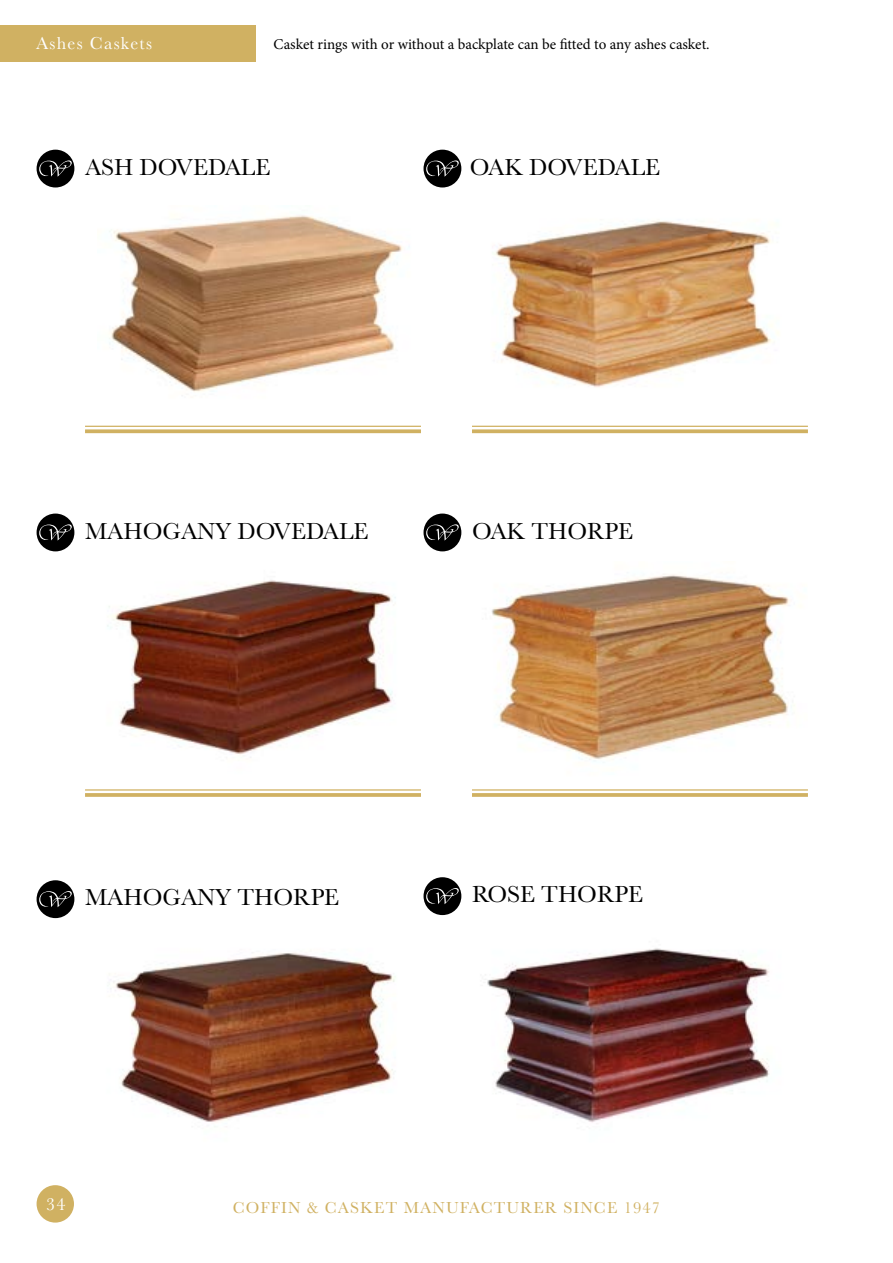
<style>
.page{position:relative;width:893px;height:1263px;background:#fff}
.page>*{position:absolute;margin:0;border:0;box-sizing:border-box;transform-origin:0 0}
.t1{font:24px "Baskerville";color:#000}
.t2{font:18px "Baskerville";letter-spacing:.07em;color:#fff}
.t3{font:16.5px "Baskerville";letter-spacing:.07em;color:#d0b162}
.t4{font:15px "Minion Pro";letter-spacing:-.005em;color:#000}
</style>
<div class="page">
<div style="left:37px;top:1185px;width:37px;height:37px;background:#d0b162;border-radius:50%"></div>
<div style="left:0;top:26px;width:255px;height:36px;background:#d0b162"></div>
<img style="left:485px;top:948px;width:284px;height:175px">
<div style="left:423px;top:150px;width:38px;height:37px;background:#000;border-radius:50%"></div>
<svg style="left:426px;top:160px;width:33px;height:17px"></svg>
<img style="left:492px;top:221px;width:287px;height:167px">
<div style="left:37px;top:150px;width:37px;height:37px;background:#000;border-radius:50%"></div>
<svg style="left:39px;top:160px;width:33px;height:17px"></svg>
<img style="left:109px;top:215px;width:294px;height:177px">
<div style="left:37px;top:880px;width:37px;height:38px;background:#000;border-radius:50%"></div>
<svg style="left:39px;top:891px;width:33px;height:16px"></svg>
<hr style="left:85px;top:426px;width:336px;height:1px;background:#d0b162">
<svg style="left:85px;top:429px;width:336px;height:4px"></svg>
<hr style="left:472px;top:426px;width:336px;height:1px;background:#d0b162">
<svg style="left:472px;top:429px;width:336px;height:4px"></svg>
<hr style="left:85px;top:789px;width:336px;height:1px;background:#d0b162">
<svg style="left:85px;top:793px;width:336px;height:4px"></svg>
<hr style="left:472px;top:789px;width:336px;height:1px;background:#d0b162">
<svg style="left:472px;top:793px;width:336px;height:4px"></svg>
<img style="left:110px;top:953px;width:286px;height:169px">
<div style="left:37px;top:514px;width:37px;height:37px;background:#000;border-radius:50%"></div>
<svg style="left:39px;top:524px;width:33px;height:17px"></svg>
<img style="left:107px;top:580px;width:289px;height:178px">
<div style="left:423px;top:877px;width:38px;height:38px;background:#000;border-radius:50%"></div>
<svg style="left:426px;top:888px;width:33px;height:16px"></svg>
<div style="left:423px;top:514px;width:38px;height:37px;background:#000;border-radius:50%"></div>
<svg style="left:426px;top:524px;width:33px;height:17px"></svg>
<img style="left:491px;top:574px;width:304px;height:189px">
<p class="t2" style="left:36px;top:32px;width:117px">Ashes Caskets</p>
<p class="t4" style="left:274px;top:34px;width:437px">Casket rings with or without a backplate can be fitted to any ashes casket.</p>
<p class="t1" style="left:85px;top:152px;width:187px">ASH DOVEDALE</p>
<p class="t1" style="left:470px;top:152px;width:192px">OAK DOVEDALE</p>
<p class="t1" style="left:85px;top:515px;width:285px">MAHOGANY DOVEDALE</p>
<p class="t1" style="left:472px;top:515px;width:163px">OAK THORPE</p>
<p class="t1" style="left:85px;top:882px;width:256px">MAHOGANY THORPE</p>
<p class="t1" style="left:472px;top:879px;width:173px">ROSE THORPE</p>
<p class="t2" style="left:46px;top:1193px;width:21px">34</p>
<p class="t3" style="left:233px;top:1197px;width:429px">COFFIN &amp; CASKET MANUFACTURER SINCE 1947</p>
</div>
